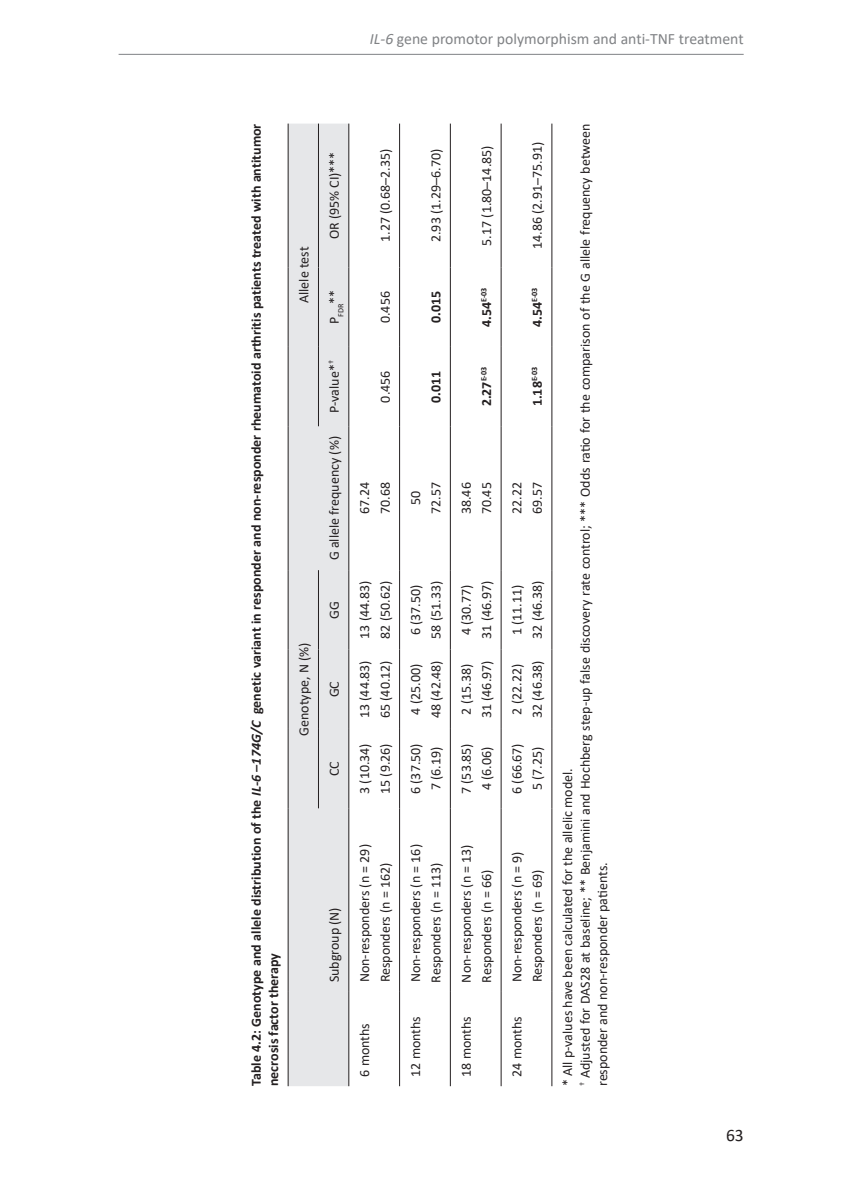
<style>
.page{position:relative;width:843px;height:1191px;background:#fff}
.page>*{position:absolute;margin:0;border:0;box-sizing:border-box;transform-origin:0 0}
.t1{font:17.5px "Calibri";color:#231f20}
.t2{font:15.75px "Calibri";color:#808285}
.t3{font:14px/17.5px "Calibri";color:#231f20}
.t4{font:700 14px/17.5px "Calibri";color:#231f20}
.s1{font-style:italic}
</style>
<div class="page">
<hr style="left:119px;top:54px;width:625px;height:1px;background:#808285">
<div style="left:289px;top:124px;width:59px;height:962px;background:#e6e7e9"></div>
<hr style="left:551px;top:992px;width:1px;height:94px;background:#231f20">
<hr style="left:551px;top:808px;width:1px;height:184px;background:#231f20">
<hr style="left:551px;top:729px;width:1px;height:79px;background:#231f20">
<hr style="left:551px;top:649px;width:1px;height:80px;background:#231f20">
<hr style="left:551px;top:570px;width:1px;height:79px;background:#231f20">
<hr style="left:551px;top:426px;width:1px;height:144px;background:#231f20">
<hr style="left:551px;top:347px;width:1px;height:79px;background:#231f20">
<hr style="left:551px;top:267px;width:1px;height:80px;background:#231f20">
<hr style="left:551px;top:124px;width:1px;height:143px;background:#231f20">
<hr style="left:399px;top:992px;width:1px;height:94px;background:#231f20">
<hr style="left:399px;top:808px;width:1px;height:184px;background:#231f20">
<hr style="left:399px;top:729px;width:1px;height:79px;background:#231f20">
<hr style="left:399px;top:649px;width:1px;height:80px;background:#231f20">
<hr style="left:399px;top:570px;width:1px;height:79px;background:#231f20">
<hr style="left:399px;top:426px;width:1px;height:144px;background:#231f20">
<hr style="left:399px;top:347px;width:1px;height:79px;background:#231f20">
<hr style="left:399px;top:267px;width:1px;height:80px;background:#231f20">
<hr style="left:399px;top:124px;width:1px;height:143px;background:#231f20">
<hr style="left:450px;top:992px;width:1px;height:94px;background:#231f20">
<hr style="left:450px;top:808px;width:1px;height:184px;background:#231f20">
<hr style="left:450px;top:729px;width:1px;height:79px;background:#231f20">
<hr style="left:450px;top:649px;width:1px;height:80px;background:#231f20">
<hr style="left:450px;top:570px;width:1px;height:79px;background:#231f20">
<hr style="left:450px;top:426px;width:1px;height:144px;background:#231f20">
<hr style="left:450px;top:347px;width:1px;height:79px;background:#231f20">
<hr style="left:450px;top:267px;width:1px;height:80px;background:#231f20">
<hr style="left:450px;top:124px;width:1px;height:143px;background:#231f20">
<hr style="left:501px;top:992px;width:1px;height:94px;background:#231f20">
<hr style="left:501px;top:808px;width:1px;height:184px;background:#231f20">
<hr style="left:501px;top:729px;width:1px;height:79px;background:#231f20">
<hr style="left:501px;top:649px;width:1px;height:80px;background:#231f20">
<hr style="left:501px;top:570px;width:1px;height:79px;background:#231f20">
<hr style="left:501px;top:426px;width:1px;height:144px;background:#231f20">
<hr style="left:501px;top:347px;width:1px;height:79px;background:#231f20">
<hr style="left:501px;top:267px;width:1px;height:80px;background:#231f20">
<hr style="left:501px;top:124px;width:1px;height:143px;background:#231f20">
<hr style="left:288px;top:992px;width:1px;height:94px;background:#231f20">
<hr style="left:288px;top:808px;width:1px;height:184px;background:#231f20">
<hr style="left:288px;top:729px;width:1px;height:79px;background:#231f20">
<hr style="left:288px;top:649px;width:1px;height:80px;background:#231f20">
<hr style="left:288px;top:570px;width:1px;height:79px;background:#231f20">
<hr style="left:288px;top:426px;width:1px;height:144px;background:#231f20">
<hr style="left:288px;top:347px;width:1px;height:79px;background:#231f20">
<hr style="left:288px;top:267px;width:1px;height:80px;background:#231f20">
<hr style="left:288px;top:124px;width:1px;height:143px;background:#231f20">
<hr style="left:348px;top:992px;width:1px;height:94px;background:#231f20">
<hr style="left:348px;top:808px;width:1px;height:184px;background:#231f20">
<hr style="left:348px;top:729px;width:1px;height:79px;background:#231f20">
<hr style="left:348px;top:649px;width:1px;height:80px;background:#231f20">
<hr style="left:348px;top:570px;width:1px;height:79px;background:#231f20">
<hr style="left:348px;top:426px;width:1px;height:144px;background:#231f20">
<hr style="left:348px;top:347px;width:1px;height:79px;background:#231f20">
<hr style="left:348px;top:267px;width:1px;height:80px;background:#231f20">
<hr style="left:348px;top:124px;width:1px;height:143px;background:#231f20">
<hr style="left:318px;top:347px;width:1px;height:79px;background:#231f20">
<hr style="left:318px;top:267px;width:1px;height:80px;background:#231f20">
<hr style="left:318px;top:124px;width:1px;height:143px;background:#231f20">
<hr style="left:318px;top:729px;width:1px;height:79px;background:#231f20">
<hr style="left:318px;top:649px;width:1px;height:80px;background:#231f20">
<hr style="left:318px;top:570px;width:1px;height:79px;background:#231f20">
<p class="t2" style="left:370px;top:27px;width:375px"><span class="s1">IL-6</span> gene promotor polymorphism and anti-TNF treatment</p>
<p class="t4" style="left:247px;top:1086px;width:964px;rotate:-90deg">Table 4.2: Genotype and allele distribution of the <span class="s1">IL-6 –174G/C</span> genetic variant in responder and non-responder rheumatoid arthritis patients treated with antitumor necrosis factor therapy</p>
<p class="t3" style="left:295px;top:303px;width:58px;rotate:-90deg">Allele test</p>
<p class="t3" style="left:295px;top:736px;width:95px;rotate:-90deg">Genotype, N (%)</p>
<p class="t3" style="left:325px;top:239px;width:89px;rotate:-90deg">OR (95% CI)***</p>
<p class="t3" style="left:376px;top:242px;width:95px;rotate:-90deg">1.27 (0.68–2.35)</p>
<p class="t3" style="left:325px;top:324px;width:36px;rotate:-90deg">P<sub>FDR</sub>**</p>
<p class="t3" style="left:325px;top:413px;width:54px;rotate:-90deg">P-value*<sup>†</sup></p>
<p class="t3" style="left:325px;top:560px;width:126px;rotate:-90deg">G allele frequency (%)</p>
<p class="t3" style="left:325px;top:619px;width:19px;rotate:-90deg">GG</p>
<p class="t3" style="left:325px;top:697px;width:18px;rotate:-90deg">GC</p>
<p class="t3" style="left:325px;top:776px;width:16px;rotate:-90deg">CC</p>
<p class="t3" style="left:376px;top:323px;width:33px;rotate:-90deg">0.456</p>
<p class="t3" style="left:376px;top:402px;width:33px;rotate:-90deg">0.456</p>
<p class="t3" style="left:355px;top:514px;width:33px;rotate:-90deg">67.24</p>
<p class="t3" style="left:376px;top:514px;width:33px;rotate:-90deg">70.68</p>
<p class="t3" style="left:355px;top:639px;width:59px;rotate:-90deg">13 (44.83)</p>
<p class="t3" style="left:376px;top:639px;width:59px;rotate:-90deg">82 (50.62)</p>
<p class="t3" style="left:355px;top:718px;width:59px;rotate:-90deg">13 (44.83)</p>
<p class="t3" style="left:376px;top:718px;width:59px;rotate:-90deg">65 (40.12)</p>
<p class="t3" style="left:355px;top:794px;width:52px;rotate:-90deg">3 (10.34)</p>
<p class="t3" style="left:376px;top:794px;width:52px;rotate:-90deg">15 (9.26)</p>
<p class="t3" style="left:427px;top:242px;width:95px;rotate:-90deg">2.93 (1.29–6.70)</p>
<p class="t4" style="left:427px;top:323px;width:34px;rotate:-90deg">0.015</p>
<p class="t4" style="left:427px;top:403px;width:34px;rotate:-90deg">0.011</p>
<p class="t3" style="left:406px;top:505px;width:16px;rotate:-90deg">50</p>
<p class="t3" style="left:427px;top:514px;width:33px;rotate:-90deg">72.57</p>
<p class="t3" style="left:406px;top:635px;width:52px;rotate:-90deg">6 (37.50)</p>
<p class="t3" style="left:427px;top:639px;width:59px;rotate:-90deg">58 (51.33)</p>
<p class="t3" style="left:406px;top:714px;width:52px;rotate:-90deg">4 (25.00)</p>
<p class="t3" style="left:427px;top:718px;width:59px;rotate:-90deg">48 (42.48)</p>
<p class="t3" style="left:406px;top:794px;width:52px;rotate:-90deg">6 (37.50)</p>
<p class="t3" style="left:427px;top:790px;width:45px;rotate:-90deg">7 (6.19)</p>
<p class="t3" style="left:477px;top:246px;width:102px;rotate:-90deg">5.17 (1.80–14.85)</p>
<p class="t3" style="left:528px;top:249px;width:109px;rotate:-90deg">14.86 (2.91–75.91)</p>
<p class="t4" style="left:478px;top:327px;width:41px;rotate:-90deg">4.54<sup>E-03</sup></p>
<p class="t4" style="left:528px;top:327px;width:41px;rotate:-90deg">4.54<sup>E-03</sup></p>
<p class="t4" style="left:478px;top:406px;width:41px;rotate:-90deg">2.27<sup>E-03</sup></p>
<p class="t4" style="left:528px;top:406px;width:41px;rotate:-90deg">1.18<sup>E-03</sup></p>
<p class="t3" style="left:457px;top:514px;width:33px;rotate:-90deg">38.46</p>
<p class="t3" style="left:477px;top:514px;width:33px;rotate:-90deg">70.45</p>
<p class="t3" style="left:508px;top:514px;width:33px;rotate:-90deg">22.22</p>
<p class="t3" style="left:528px;top:514px;width:33px;rotate:-90deg">69.57</p>
<p class="t3" style="left:457px;top:635px;width:52px;rotate:-90deg">4 (30.77)</p>
<p class="t3" style="left:477px;top:639px;width:59px;rotate:-90deg">31 (46.97)</p>
<p class="t3" style="left:457px;top:714px;width:52px;rotate:-90deg">2 (15.38)</p>
<p class="t3" style="left:477px;top:718px;width:59px;rotate:-90deg">31 (46.97)</p>
<p class="t3" style="left:457px;top:794px;width:52px;rotate:-90deg">7 (53.85)</p>
<p class="t3" style="left:477px;top:790px;width:45px;rotate:-90deg">4 (6.06)</p>
<p class="t3" style="left:508px;top:635px;width:52px;rotate:-90deg">1 (11.11)</p>
<p class="t3" style="left:528px;top:639px;width:59px;rotate:-90deg">32 (46.38)</p>
<p class="t3" style="left:508px;top:714px;width:52px;rotate:-90deg">2 (22.22)</p>
<p class="t3" style="left:528px;top:718px;width:59px;rotate:-90deg">32 (46.38)</p>
<p class="t3" style="left:508px;top:794px;width:52px;rotate:-90deg">6 (66.67)</p>
<p class="t3" style="left:528px;top:790px;width:45px;rotate:-90deg">5 (7.25)</p>
<p class="t3" style="left:325px;top:982px;width:77px;rotate:-90deg">Subgroup (N)</p>
<p class="t3" style="left:355px;top:982px;width:140px;rotate:-90deg">Non-responders (n = 29)</p>
<p class="t3" style="left:376px;top:982px;width:121px;rotate:-90deg">Responders (n = 162)</p>
<p class="t3" style="left:355px;top:1076px;width:55px;rotate:-90deg">6 months</p>
<p class="t3" style="left:406px;top:982px;width:140px;rotate:-90deg">Non-responders (n = 16)</p>
<p class="t3" style="left:427px;top:982px;width:121px;rotate:-90deg">Responders (n = 113)</p>
<p class="t3" style="left:406px;top:1076px;width:62px;rotate:-90deg">12 months</p>
<p class="t3" style="left:457px;top:982px;width:140px;rotate:-90deg">Non-responders (n = 13)</p>
<p class="t3" style="left:477px;top:982px;width:114px;rotate:-90deg">Responders (n = 66)</p>
<p class="t3" style="left:457px;top:1077px;width:62px;rotate:-90deg">18 months</p>
<p class="t3" style="left:508px;top:982px;width:133px;rotate:-90deg">Non-responders (n = 9)</p>
<p class="t3" style="left:528px;top:982px;width:114px;rotate:-90deg">Responders (n = 69)</p>
<p class="t3" style="left:508px;top:1076px;width:62px;rotate:-90deg">24 months</p>
<p class="t3" style="left:559px;top:1086px;width:964px;rotate:-90deg">* All p-values have been calculated for the allelic model.<br><sup>†</sup> Adjusted for DAS28 at baseline; ** Benjamini and Hochberg step-up false discovery rate control; *** Odds ratio for the comparison of the G allele frequency between responder and non-responder patients.</p>
<p class="t1" style="left:726px;top:1123px;width:19px">63</p>
</div>
